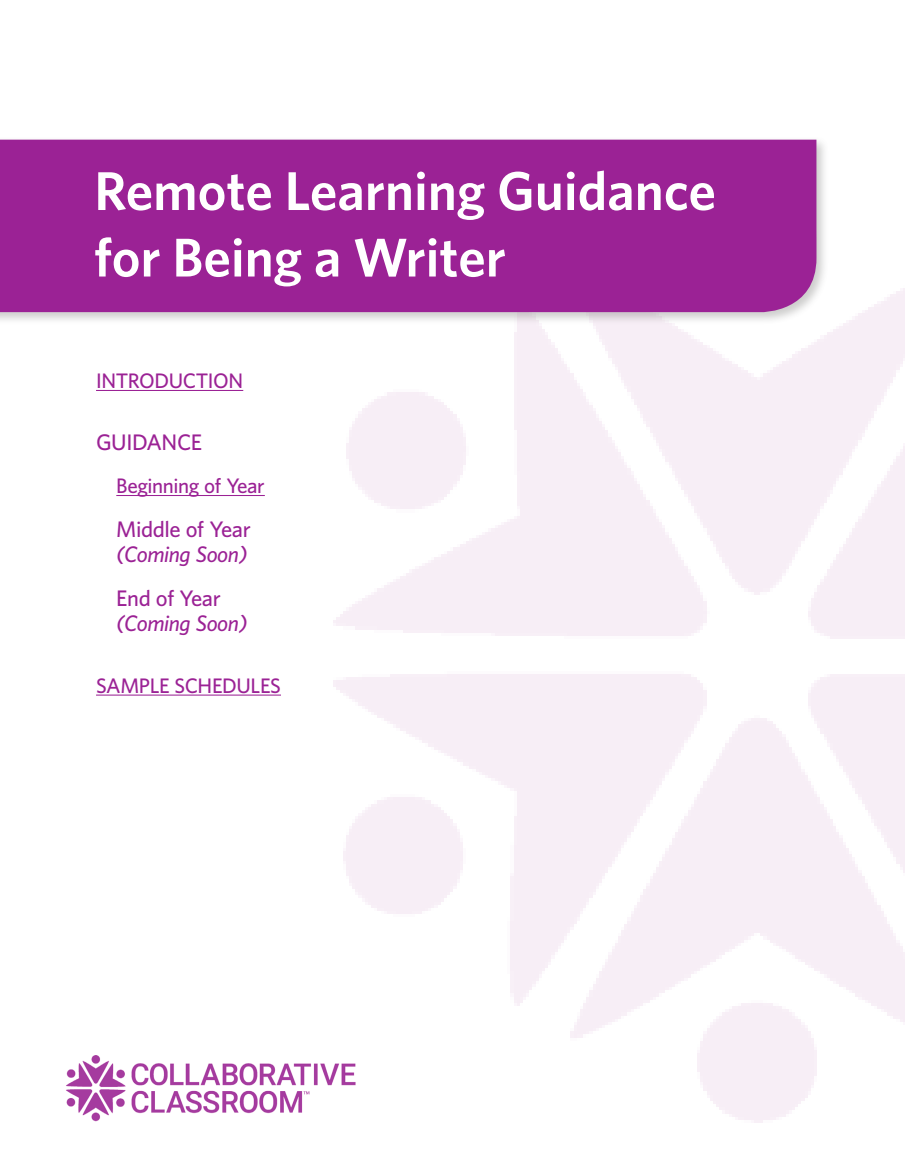
<style>
.page{position:relative;width:905px;height:1175px;background:#fff}
.page>*{position:absolute;margin:0;border:0;box-sizing:border-box;transform-origin:0 0}
.t1{font:600 54.6px "Whitney";color:#fff}
.Head_2_PLS{font:500 22.5px/25.5px "Whitney";letter-spacing:-.02em;color:#9b2295}
.Head_2_PLS-2{font:italic 500 22.5px/25.5px "Whitney";letter-spacing:-.02em;color:#9b2295}
.Head_2_PLS-3{font:500 21px "Whitney";letter-spacing:-.02em;color:#9b2295}
.s1{font-style:italic}
.s2{font-style:normal}
</style>
<div class="page">
<div style="left:0;top:136px;width:829px;height:189px;background:#595855;opacity:.3"></div>
<div style="left:0;top:140px;width:816px;height:172px;background:#9b2295"></div>
<hr style="left:96px;top:390px;width:147px;height:1px;background:#9b2295">
<hr style="left:116px;top:495px;width:149px;height:1px;background:#9b2295">
<hr style="left:96px;top:694px;width:185px;height:1px;background:#9b2295">
<img style="left:66px;top:1055px;width:290px;height:67px">
<p class="t1" style="left:94px;top:155px;width:623px">Remote Learning Guidance</p>
<p class="t1" style="left:94px;top:221px;width:413px">for Being a Writer</p>
<p class="Head_2_PLS-3" style="left:96px;top:367px;width:149px">INTRODUCTION</p>
<p class="Head_2_PLS" style="left:96px;top:429px;width:108px">GUIDANCE</p>
<p class="Head_2_PLS-3" style="left:116px;top:472px;width:150px">Beginning of Year</p>
<p class="Head_2_PLS" style="left:116px;top:516px;width:136px">Middle of Year <span class="s1">(Coming Soon)</span></p>
<p class="Head_2_PLS-2" style="left:116px;top:585px;width:133px"><span class="s2">End of Year </span>(Coming Soon)</p>
<p class="Head_2_PLS-3" style="left:96px;top:672px;width:186px">SAMPLE SCHEDULES</p>
</div>
